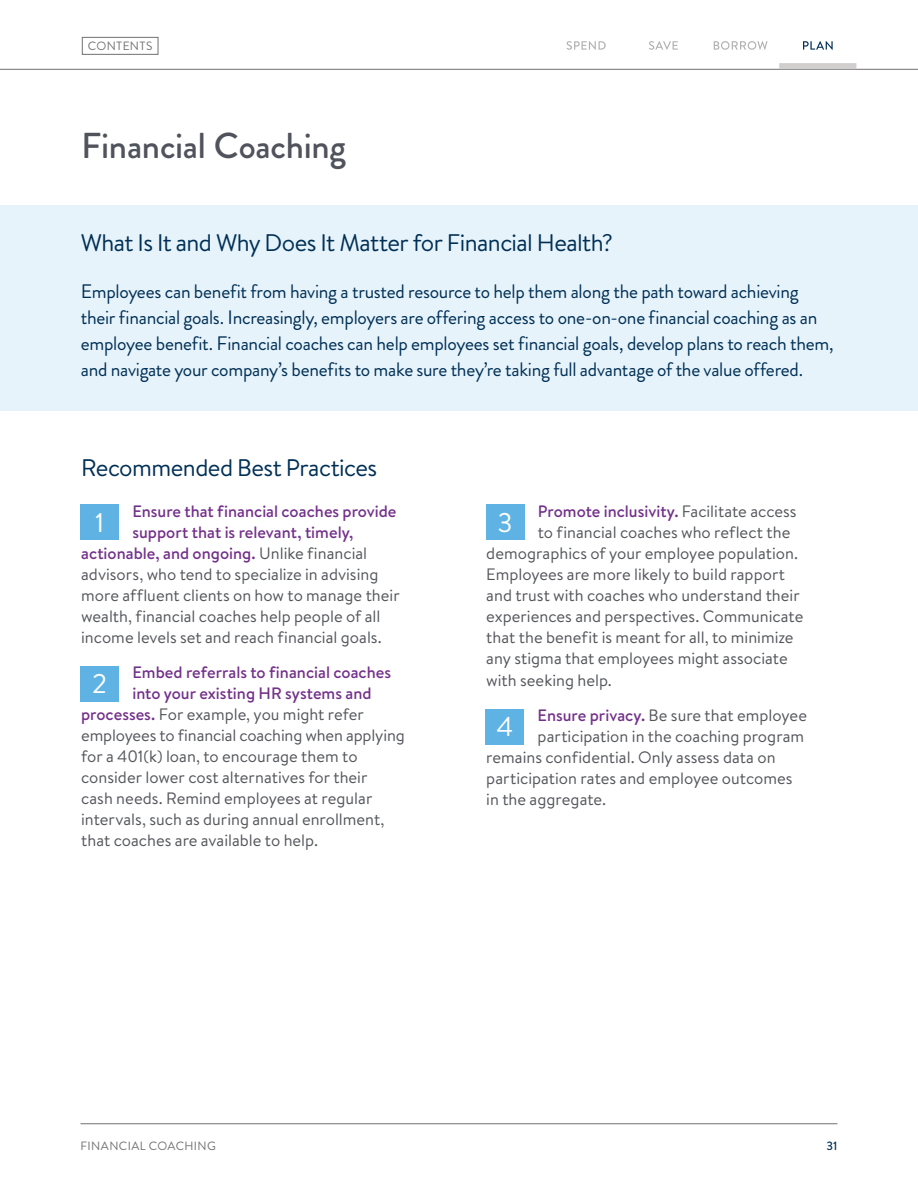
<style>
.page{position:relative;width:918px;height:1188px;background:#fff}
.page>*{position:absolute;margin:0;border:0;box-sizing:border-box;transform-origin:0 0}
.t1{font:500 36px "Brandon Grotesque";letter-spacing:-.01em;color:#50535c}
.t2{font:27px "Brandon Text";color:#fff}
.t3{font:24px "Brandon Text";letter-spacing:-.025em;color:#003056}
.t4{font:19.5px/26.2px "Brandon Grotesque";letter-spacing:-.015em;color:#003056}
.t5{font:16.5px "Brandon Text";color:#54555a}
.t6{font:500 16.5px "Brandon Text";color:#73308a}
.t7{font:12px "Brandon Text";letter-spacing:.03em;color:#717073}
.t8{font:500 12px "Brandon Text";color:#003056}
.s1{font-weight:400;color:#54555a}
.s2{font-weight:500;color:#73308a}
</style>
<div class="page">
<hr style="left:81px;top:1123px;width:756px;height:1px;background:#717073">
<hr style="left:0;top:69px;width:918px;height:1px;background:#717073">
<div style="left:82px;top:37px;width:76px;height:18px;border:1px solid #717073"></div>
<div style="left:0;top:205px;width:918px;height:206px;background:#e7f3fa"></div>
<svg style="left:567px;top:41px;width:39px;height:9px"></svg>
<svg style="left:649px;top:41px;width:29px;height:9px"></svg>
<svg style="left:714px;top:41px;width:54px;height:9px"></svg>
<svg style="left:803px;top:41px;width:30px;height:9px"></svg>
<div style="left:779px;top:63px;width:77px;height:6px;background:#d0cfcd"></div>
<div style="left:81px;top:505px;width:38px;height:35px;background:#5eb3e4"></div>
<div style="left:486px;top:505px;width:38px;height:35px;background:#5eb3e4"></div>
<div style="left:486px;top:709px;width:38px;height:35px;background:#5eb3e4"></div>
<div style="left:81px;top:666px;width:38px;height:36px;background:#5eb3e4"></div>
<p class="t7" style="left:88px;top:38px;width:66px">CONTENTS</p>
<h1 class="t1" style="left:81px;top:120px;width:266px">Financial Coaching</h1>
<h3 class="t3" style="left:81px;top:226px;width:534px">What Is It and Why Does It Matter for Financial Health?</h3>
<p class="t4" style="left:81px;top:278px;width:755px">Employees can benefit from having a trusted resource to help them along the path toward achieving their financial goals. Increasingly, employers are offering access to one-on-one financial coaching as an employee benefit. Financial coaches can help employees set financial goals, develop plans to reach them, and navigate your company’s benefits to make sure they’re taking full advantage of the value offered.</p>
<h3 class="t3" style="left:81px;top:451px;width:298px">Recommended Best Practices</h3>
<p class="t6" style="left:132px;top:500px;width:266px">Ensure that financial coaches provide</p>
<p class="t6" style="left:132px;top:521px;width:222px">support that is relevant, timely,</p>
<p class="t6" style="left:81px;top:542px;width:288px">actionable, and ongoing. <span class="s1">Unlike financial</span></p>
<p class="t5" style="left:81px;top:563px;width:299px">advisors, who tend to specialize in advising</p>
<p class="t5" style="left:81px;top:584px;width:320px">more affluent clients on how to manage their</p>
<p class="t5" style="left:81px;top:605px;width:301px">wealth, financial coaches help people of all</p>
<p class="t5" style="left:81px;top:626px;width:302px">income levels set and reach financial goals.</p>
<p class="t6" style="left:132px;top:661px;width:260px">Embed referrals to financial coaches</p>
<p class="t6" style="left:132px;top:682px;width:241px">into your existing HR systems and</p>
<p class="t5" style="left:81px;top:703px;width:284px"><span class="s2">processes.</span> For example, you might refer</p>
<p class="t5" style="left:81px;top:724px;width:325px">employees to financial coaching when applying</p>
<p class="t5" style="left:81px;top:745px;width:278px">for a 401(k) loan, to encourage them to</p>
<p class="t5" style="left:81px;top:766px;width:288px">consider lower cost alternatives for their</p>
<p class="t5" style="left:81px;top:787px;width:293px">cash needs. Remind employees at regular</p>
<p class="t5" style="left:81px;top:808px;width:305px">intervals, such as during annual enrollment,</p>
<p class="t5" style="left:81px;top:829px;width:239px">that coaches are available to help.</p>
<p class="t6" style="left:538px;top:500px;width:260px">Promote inclusivity. <span class="s1">Facilitate access</span></p>
<p class="t5" style="left:538px;top:521px;width:254px">to financial coaches who reflect the</p>
<p class="t5" style="left:486px;top:542px;width:313px">demographics of your employee population.</p>
<p class="t5" style="left:486px;top:563px;width:300px">Employees are more likely to build rapport</p>
<p class="t5" style="left:486px;top:584px;width:315px">and trust with coaches who understand their</p>
<p class="t5" style="left:486px;top:605px;width:319px">experiences and perspectives. Communicate</p>
<p class="t5" style="left:486px;top:626px;width:309px">that the benefit is meant for all, to minimize</p>
<p class="t5" style="left:486px;top:647px;width:303px">any stigma that employees might associate</p>
<p class="t5" style="left:486px;top:669px;width:127px">with seeking help.</p>
<p class="t5" style="left:538px;top:704px;width:271px"><span class="s2">Ensure privacy.</span> Be sure that employee</p>
<p class="t5" style="left:538px;top:725px;width:268px">participation in the coaching program</p>
<p class="t5" style="left:486px;top:746px;width:291px">remains confidential. Only assess data on</p>
<p class="t5" style="left:486px;top:767px;width:308px">participation rates and employee outcomes</p>
<p class="t5" style="left:486px;top:788px;width:121px">in the aggregate.</p>
<h2 class="t2" style="left:95px;top:504px;width:11px">1</h2>
<h2 class="t2" style="left:498px;top:504px;width:17px">3</h2>
<h2 class="t2" style="left:92px;top:665px;width:16px">2</h2>
<h2 class="t2" style="left:497px;top:708px;width:18px">4</h2>
<p class="t7" style="left:81px;top:1138px;width:137px">FINANCIAL COACHING</p>
<p class="t8" style="left:826px;top:1138px;width:13px">31</p>
</div>
